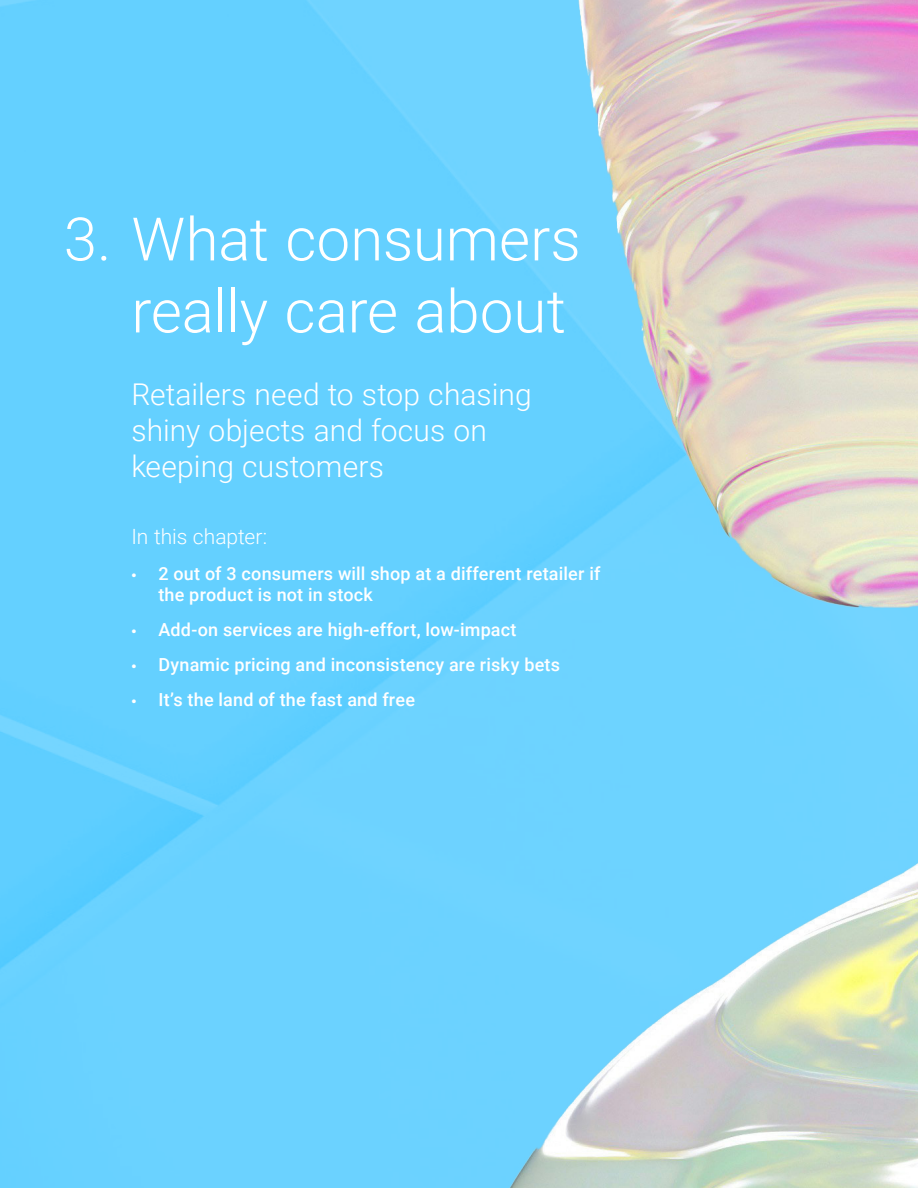
<style>
.page{position:relative;width:918px;height:1188px;background:#fff}
.page>*{position:absolute;margin:0;border:0;box-sizing:border-box;transform-origin:0 0}
.bullet{font:300 60px/72px "Roboto";color:#fff;text-align:right}
.bullet-2{font:300 30px/36px "Roboto";letter-spacing:.005em;color:#fff}
.t1{font:300 21px "Roboto";letter-spacing:-.005em;color:#fff}
.t2{font:500 18px/21.6px "Roboto";letter-spacing:.01em;color:#fff}
.s1{font-family:"Myriad Pro";font-weight:400}
</style>
<div class="page">
<div style="left:0;top:0;width:259px;height:1188px;background:#64d0ff"></div>
<img style="left:259px;top:0;width:659px;height:1188px">
<p class="bullet" style="left:64px;top:201px;width:518px">3. What consumers really care about</p>
<p class="bullet-2" style="left:131px;top:375px;width:402px">Retailers need to stop chasing shiny objects and focus on keeping customers</p>
<p class="t1" style="left:131px;top:522px;width:137px">In this chapter:</p>
<p class="t2" style="left:158px;top:562px;width:443px;text-indent:-27px"><span class="s1">•</span> 2 out of 3 consumers will shop at a different retailer if the product is not in stock</p>
<p class="t2" style="left:131px;top:618px;width:387px"><span class="s1">•</span> Add-on services are high-effort, low-impact</p>
<p class="t2" style="left:131px;top:654px;width:430px"><span class="s1">•</span> Dynamic pricing and inconsistency are risky bets</p>
<p class="t2" style="left:131px;top:689px;width:285px"><span class="s1">•</span> It’s the land of the fast and free</p>
</div>
